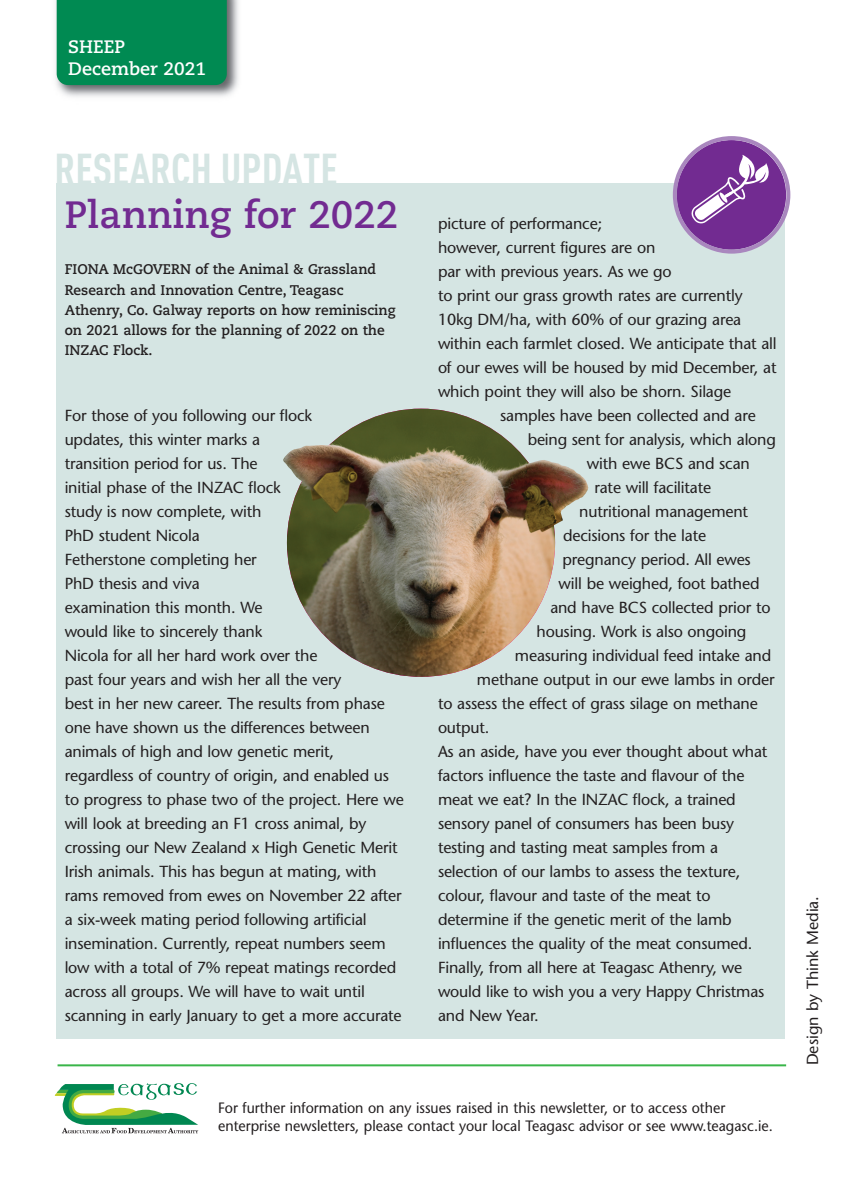
<style>
.page{position:relative;width:842px;height:1191px;background:#fff}
.page>*{position:absolute;margin:0;border:0;box-sizing:border-box;transform-origin:0 0}
.t1{font:700 condensed 44px "DINOT";color:#d5e5e3}
.t2{font:700 38px "Caecilia";color:#722b91}
.t3{font:700 18px "Caecilia";color:#fff}
.t4{font:16px/24px "Stone Sans";letter-spacing:-.01em;color:#231f20}
.t5{font:15px/18px "Stone Sans";color:#231f20;scale:.95 1}
.t6{font:700 14px/20.2px "Caecilia";color:#231f20}
</style>
<div class="page">
<svg style="left:55px;top:1083px;width:143px;height:50px"></svg>
<img style="left:55px;top:0;width:184px;height:97px">
<div style="left:57px;top:0;width:170px;height:85px;background:#008a52"></div>
<hr style="left:58px;top:1064px;width:728px;height:2px;background:#3ab54a">
<div style="left:57px;top:183px;width:728px;height:855px;background:#d5e5e3"></div>
<svg style="left:673px;top:136px;width:117px;height:118px"></svg>
<img style="left:287px;top:408px;width:268px;height:269px;border-radius:50%">
<img style="left:283px;top:444px;width:50px;height:41px">
<img style="left:526px;top:460px;width:62px;height:70px">
<p class="t3" style="left:68px;top:39px;width:59px">SHEEP</p>
<p class="t3" style="left:68px;top:61px;width:140px">December 2021</p>
<p class="t1" style="left:54px;top:144px;width:285px">RESEARCH UPDATE</p>
<p class="t2" style="left:65px;top:198px;width:335px">Planning for 2022</p>
<p class="t6" style="left:65px;top:260px;width:332px">FIONA McGOVERN of the Animal &amp; Grassland Research and Innovation Centre, Teagasc Athenry, Co. Galway reports on how reminiscing on 2021 allows for the planning of 2022 on the INZAC Flock.</p>
<p class="t4" style="left:65px;top:405px;width:341px">For those of you following our flock<br>updates, this winter marks a<br>transition period for us. The<br>initial phase of the INZAC flock<br>study is now complete, with<br>PhD student Nicola<br>Fetherstone completing her<br>PhD thesis and viva<br>examination this month. We<br>would like to sincerely thank<br>Nicola for all her hard work over the<br>past four years and wish her all the very<br>best in her new career. The results from phase one have shown us the differences between animals of high and low genetic merit, regardless of country of origin, and enabled us to progress to phase two of the project. Here we will look at breeding an F1 cross animal, by crossing our New Zealand x High Genetic Merit Irish animals. This has begun at mating, with rams removed from ewes on November 22 after a six-week mating period following artificial insemination. Currently, repeat numbers seem low with a total of 7% repeat matings recorded across all groups. We will have to wait until scanning in early January to get a more accurate</p>
<p class="t4" style="left:438px;top:213px;width:166px">picture of performance;</p>
<p class="t4" style="left:438px;top:237px;width:219px">however, current figures are on</p>
<p class="t4" style="left:438px;top:261px;width:235px">par with previous years. As we go</p>
<p class="t4" style="left:438px;top:285px;width:306px">to print our grass growth rates are currently</p>
<p class="t4" style="left:438px;top:309px;width:305px">10kg DM/ha, with 60% of our grazing area</p>
<p class="t4" style="left:438px;top:333px;width:340px">within each farmlet closed. We anticipate that all</p>
<p class="t4" style="left:438px;top:357px;width:340px">of our ewes will be housed by mid December, at</p>
<p class="t4" style="left:438px;top:381px;width:295px">which point they will also be shorn. Silage</p>
<p class="t4" style="left:500px;top:405px;width:257px">samples have been collected and are</p>
<p class="t4" style="left:528px;top:429px;width:250px">being sent for analysis, which along</p>
<p class="t4" style="left:587px;top:453px;width:164px">with ewe BCS and scan</p>
<p class="t4" style="left:594px;top:477px;width:118px">rate will facilitate</p>
<p class="t4" style="left:579px;top:501px;width:170px">nutritional management</p>
<p class="t4" style="left:563px;top:525px;width:145px">decisions for the late</p>
<p class="t4" style="left:562px;top:549px;width:190px">pregnancy period. All ewes</p>
<p class="t4" style="left:559px;top:573px;width:202px">will be weighed, foot bathed</p>
<p class="t4" style="left:550px;top:597px;width:222px">and have BCS collected prior to</p>
<p class="t4" style="left:536px;top:621px;width:211px">housing. Work is also ongoing</p>
<p class="t4" style="left:515px;top:645px;width:258px">measuring individual feed intake and</p>
<p class="t4" style="left:477px;top:669px;width:299px">methane output in our ewe lambs in order</p>
<p class="t4" style="left:438px;top:693px;width:321px">to assess the effect of grass silage on methane</p>
<p class="t4" style="left:438px;top:717px;width:53px">output.</p>
<p class="t4" style="left:438px;top:741px;width:331px">As an aside, have you ever thought about what factors influence the taste and flavour of the meat we eat? In the INZAC flock, a trained sensory panel of consumers has been busy testing and tasting meat samples from a selection of our lambs to assess the texture, colour, flavour and taste of the meat to determine if the genetic merit of the lamb influences the quality of the meat consumed.<br>Finally, from all here at Teagasc Athenry, we would like to wish you a very Happy Christmas and New Year.</p>
<p class="t5" style="left:218px;top:1100px;width:585px">For further information on any issues raised in this newsletter, or to access other enterprise newsletters, please contact your local Teagasc advisor or see www.teagasc.ie.</p>
<p class="t4" style="left:802px;top:1065px;width:171px;rotate:-90deg">Design by Think Media.</p>
</div>
